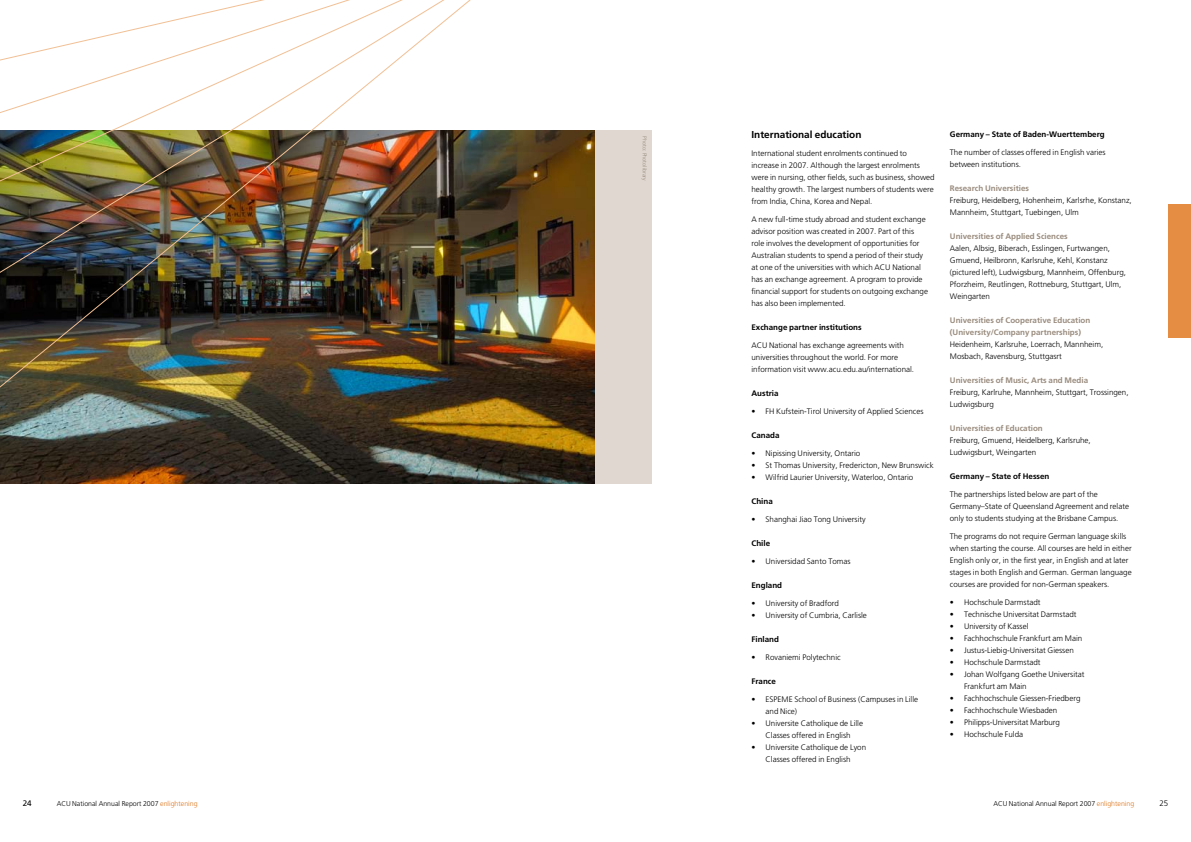
<style>
.page{position:relative;width:1191px;height:842px;background:#fff}
.page>*{position:absolute;margin:0;border:0;box-sizing:border-box;transform-origin:0 0}
.t1{font:700 10px "Frutiger";color:#000}
.t2{font:300 8px/12px "Frutiger";color:#000}
.t3{font:700 8px/12px "Frutiger";color:#998b7d}
.t4{font:700 8px "Frutiger";color:#000}
.t5{font:8px "Frutiger";color:#000}
.t6{font:300 7px "Frutiger";color:#000}
.t7{font:300 5.5px "Frutiger";color:#998b7d}
.s1{color:#de761c}
</style>
<div class="page">
<img style="left:486px;top:130px;width:109px;height:354px">
<div style="left:595px;top:130px;width:57px;height:354px;background:#dfd7d0"></div>
<img style="left:475px;top:130px;width:11px;height:354px">
<img style="left:0;top:0;width:475px;height:484px">
<img style="left:0;top:0;width:460px;height:420px">
<img style="left:0;top:0;width:449px;height:336px">
<div style="left:1168px;top:204px;width:23px;height:133px;background:#e58d43"></div>
<p class="t7" style="left:648px;top:136px;width:46px;rotate:90deg">Photo: Photolibrary</p>
<p class="t1" style="left:751px;top:129px;width:112px">International education</p>
<p class="t2" style="left:751px;top:147px;width:185px">International student enrolments continued to increase in 2007. Although the largest enrolments were in nursing, other fields, such as business, showed healthy growth. The largest numbers of students were from India, China, Korea and Nepal.</p>
<p class="t2" style="left:751px;top:213px;width:178px">A new full-time study abroad and student exchange advisor position was created in 2007. Part of this role involves the development of opportunities for Australian students to spend a period of their study at one of the universities with which ACU National has an exchange agreement. A program to provide financial support for students on outgoing exchange has also been implemented.</p>
<p class="t4" style="left:751px;top:323px;width:112px">Exchange partner institutions</p>
<p class="t2" style="left:751px;top:339px;width:164px">ACU National has exchange agreements with universities throughout the world. For more information visit www.acu.edu.au/international.</p>
<p class="t4" style="left:751px;top:389px;width:29px">Austria</p>
<p class="t2" style="left:751px;top:405px;width:173px">• FH Kufstein-Tirol U niversity of Applied Sciences</p>
<p class="t4" style="left:751px;top:431px;width:30px">Canada</p>
<p class="t2" style="left:751px;top:447px;width:110px">• N ipissing U niversity, Ontario</p>
<p class="t2" style="left:751px;top:459px;width:184px">• St Thomas U niversity, Fredericton, New Brunswick</p>
<p class="t2" style="left:751px;top:471px;width:163px">• Wilfrid Laurier U niversity, Waterloo, Ontario</p>
<p class="t4" style="left:751px;top:497px;width:23px">China</p>
<p class="t2" style="left:751px;top:513px;width:116px">• Shanghai Jiao Tong U niversity</p>
<p class="t4" style="left:751px;top:539px;width:20px">Chile</p>
<p class="t2" style="left:751px;top:555px;width:101px">• U niversidad Santo Tomas</p>
<p class="t4" style="left:751px;top:581px;width:32px">England</p>
<p class="t2" style="left:751px;top:597px;width:89px">• U niversity of Bradford</p>
<p class="t2" style="left:751px;top:609px;width:117px">• U niversity of Cumbria, Carlisle</p>
<p class="t4" style="left:751px;top:635px;width:29px">Finland</p>
<p class="t2" style="left:751px;top:651px;width:91px">• Rovaniemi Polytechnic</p>
<p class="t4" style="left:751px;top:677px;width:26px">France</p>
<p class="t2" style="left:751px;top:693px;width:11px">• ESPE</p>
<p class="t2" style="left:765px;top:693px;width:154px;text-indent:16px">ME School of Business (Campuses in Lille and Nice)</p>
<p class="t2" style="left:751px;top:717px;width:113px;text-align:center">• U niversite Catholique de Lille<br>Classes offered in English</p>
<p class="t2" style="left:751px;top:741px;width:116px;text-align:center">• U niversite Catholique de Lyon<br>Classes offered in English</p>
<p class="t4" style="left:950px;top:129px;width:156px">Germany – State of Baden-Wuerttemberg</p>
<p class="t2" style="left:950px;top:146px;width:157px">The number of classes offered in English varies between institutions.</p>
<p class="t3" style="left:950px;top:182px;width:81px">Research Universities</p>
<p class="t2" style="left:950px;top:194px;width:183px">Freiburg, Heidelberg, Hohenheim, Karlsrhe, Konstanz,<br>Mannheim, Stuttgart, Tuebingen, U lm</p>
<p class="t3" style="left:950px;top:230px;width:119px">Universities of Applied Sciences</p>
<p class="t2" style="left:950px;top:242px;width:178px">Aalen, Albsig, Biberach, Esslingen, Furtwangen, Gmuend, Heilbronn, Karlsruhe, Kehl, Konstanz (pictured left), Ludwigsburg, Mannheim, Offenburg, Pforzheim, Reutlingen, Rottneburg, Stuttgart, U lm, Weingarten</p>
<p class="t3" style="left:950px;top:314px;width:142px">Universities of Cooperative Education (University/Company partnerships)</p>
<p class="t2" style="left:950px;top:338px;width:155px">Heidenheim, Karlsruhe, Loerrach, Mannheim,<br>Mosbach, Ravensburg, Stuttgasrt</p>
<p class="t3" style="left:950px;top:374px;width:140px">Universities of Music, Arts and Media</p>
<p class="t2" style="left:950px;top:386px;width:180px">Freiburg, Karlruhe, Mannheim, Stuttgart, Trossingen,<br>Ludwigsburg</p>
<p class="t3" style="left:950px;top:422px;width:94px">Universities of Education</p>
<p class="t2" style="left:950px;top:434px;width:142px">Freiburg, Gmuend, Heidelberg, Karlsruhe,<br>Ludwigsburt, Weingarten</p>
<p class="t4" style="left:950px;top:471px;width:101px">Germany – State of Hessen</p>
<p class="t2" style="left:950px;top:488px;width:181px">The partnerships listed below are part of the<br>Germany–State of Queensland Agreement and relate only to students studying at the Brisbane Campus.</p>
<p class="t2" style="left:950px;top:530px;width:183px">The programs do not require German language skills when starting the course. All courses are held in either English only or, in the first year, in English and at later stages in both English and German. German language courses are provided for non-German speakers.</p>
<p class="t2" style="left:950px;top:596px;width:92px">• Hochschule Darmstadt</p>
<p class="t2" style="left:950px;top:608px;width:128px">• Technische U niversitat Darmstadt</p>
<p class="t2" style="left:950px;top:620px;width:80px">• U niversity of Kassel</p>
<p class="t2" style="left:950px;top:632px;width:134px">• Fachhochschule Frankfurt am Main</p>
<p class="t2" style="left:950px;top:644px;width:125px">• Justus-Liebig-U niversitat Giessen</p>
<p class="t2" style="left:950px;top:656px;width:92px">• Hochschule Darmstadt</p>
<p class="t2" style="left:964px;top:668px;width:122px;text-indent:-14px">• Johan Wolfgang Goethe U niversitat<br>Frankfurt am Main</p>
<p class="t2" style="left:950px;top:692px;width:132px">• Fachhochschule Giessen-Friedberg</p>
<p class="t2" style="left:950px;top:704px;width:109px">• Fachhochschule Wiesbaden</p>
<p class="t2" style="left:950px;top:716px;width:112px">• Philipps-U niversitat Marburg</p>
<p class="t2" style="left:950px;top:728px;width:75px">• Hochschule Fulda</p>
<p class="t5" style="left:23px;top:798px;width:10px">24</p>
<p class="t6" style="left:57px;top:799px;width:142px">ACU National Annual Report 2007 <span class="s1">enlightening</span></p>
<p class="t6" style="left:993px;top:799px;width:142px">ACU National Annual Report 2007 <span class="s1">enlightening</span></p>
<p class="t2" style="left:1159px;top:797px;width:10px">25</p>
</div>
